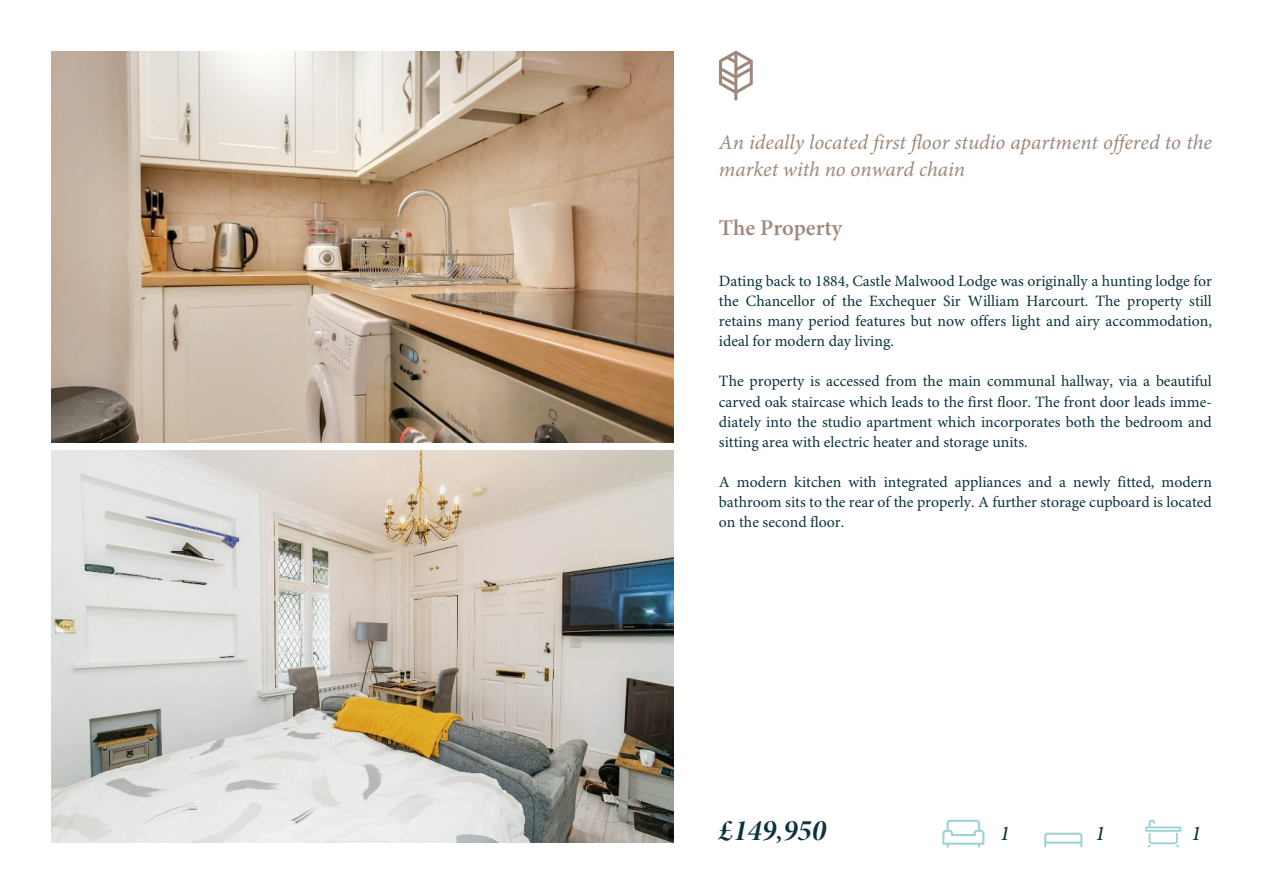
<style>
.page{position:relative;width:1263px;height:893px;background:#fff}
.page>*{position:absolute;margin:0;border:0;box-sizing:border-box;transform-origin:0 0}
.t1{font:30px "Minion Pro Bold It Disp";color:#0b333d}
.t2{font:600 22.5px "Minion Pro";color:#9e887b}
.t3{font:italic 21px/26.8px "Minion Pro";color:#9e887b}
.t4{font:italic 500 21px "Minion Pro";color:#0b333d}
.t5{font:15.75px/20.1px "Minion Pro";color:#0b333d;text-align:justify}
</style>
<div class="page">
<img style="left:51px;top:450px;width:623px;height:393px">
<img style="left:51px;top:51px;width:623px;height:392px">
<svg style="left:719px;top:51px;width:34px;height:50px"></svg>
<svg style="left:1145px;top:820px;width:36px;height:28px"></svg>
<svg style="left:1044px;top:833px;width:38px;height:15px"></svg>
<hr style="left:1045px;top:842px;width:36px;height:2px;background:#98d2d4">
<svg style="left:942px;top:820px;width:42px;height:27px"></svg>
<h3 class="t3" style="left:719px;top:131px;width:494px">An ideally located first floor studio apartment offered to the market with no onward chain</h3>
<h2 class="t2" style="left:719px;top:218px;width:125px">The Property</h2>
<p class="t5" style="left:719px;top:272px;width:494px">Dating back to 1884, Castle Malwood Lodge was originally a hunting lodge for the Chancellor of the Exchequer Sir William Harcourt. The property still retains many period features but now offers light and airy accommodation, ideal for modern day living.</p>
<p class="t5" style="left:719px;top:373px;width:494px">The property is accessed from the main communal hallway, via a beautiful carved oak staircase which leads to the first floor. The front door leads imme&shy;diately into the studio apartment which incorporates both the bedroom and sitting area with electric heater and storage units.</p>
<p class="t5" style="left:719px;top:473px;width:494px">A modern kitchen with integrated appliances and a newly fitted, modern bathroom sits to the rear of the properly. A further storage cupboard is located on the second floor.</p>
<h1 class="t1" style="left:719px;top:818px;width:109px">£149,950</h1>
<h3 class="t4" style="left:1000px;top:825px;width:12px">1</h3>
<h3 class="t4" style="left:1095px;top:825px;width:12px">1</h3>
<h3 class="t4" style="left:1191px;top:825px;width:12px">1</h3>
<h1 class="t1" style="left:752px;top:826px;width:130px">£3,250,000</h1>
</div>
